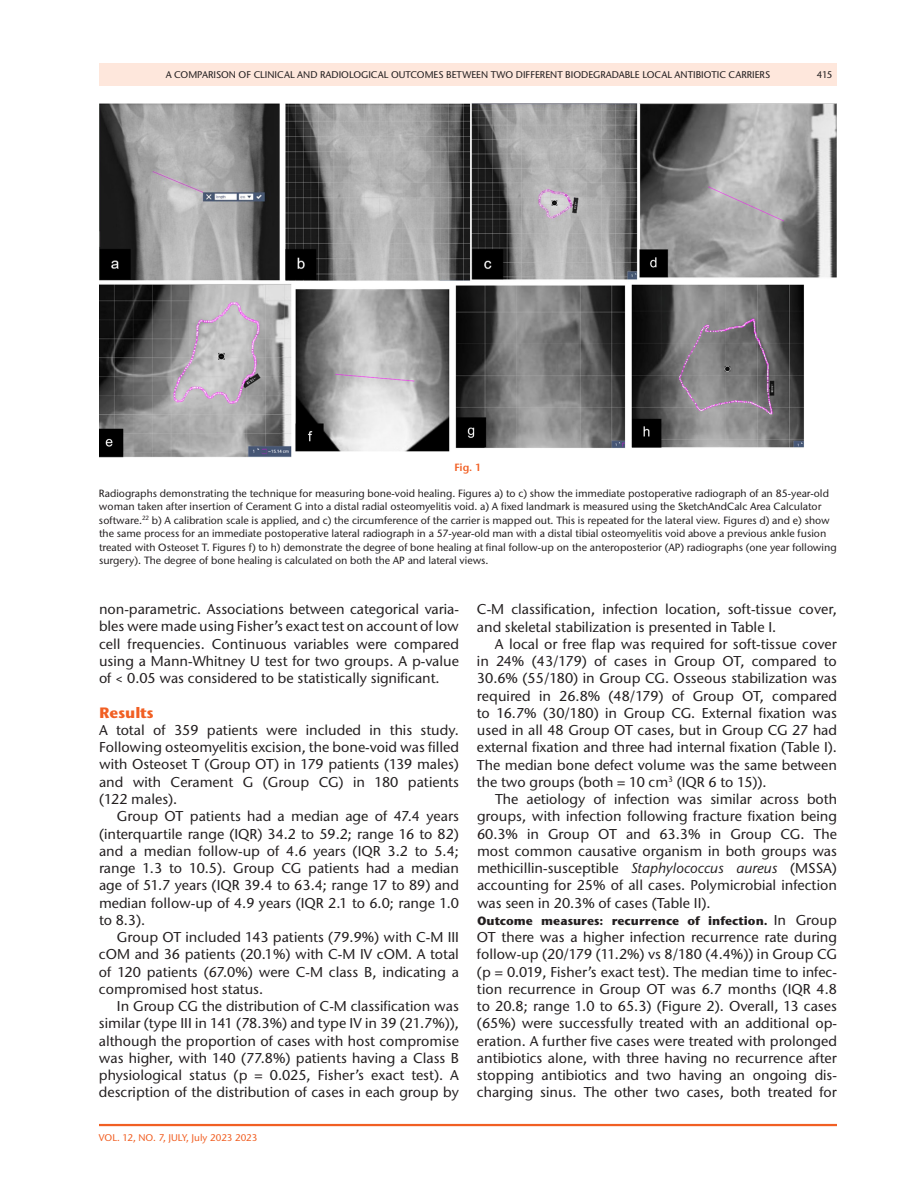
<style>
.page{position:relative;width:918px;height:1188px;background:#fff}
.page>*{position:absolute;margin:0;border:0;box-sizing:border-box;transform-origin:0 0}
.t1{font:700 15px "Stone Sans ITC Pro";color:#f15f23}
.t2{font:500 14.25px/17.2px "Stone Sans ITC Pro";color:#231f20;text-align:justify}
.t3{font:700 12px "Stone Sans ITC Pro";color:#231f20}
.t4{font:500 10.5px/13.5px "Stone Sans ITC Pro";color:#231f20}
.t5{font:600 10.5px "Stone Sans ITC Pro";color:#f15f23}
.t6{font:500 9.75px "Stone Sans ITC Pro";color:#231f20}
.t7{font:500 9.75px "Stone Sans ITC Pro";color:#f15f23}
.s1{font-style:italic}
.s2{font-weight:500;font-size:14.25px}
</style>
<div class="page">
<hr style="left:99px;top:1124px;width:738px;height:2px;background:#f15f23">
<div style="left:99px;top:63px;width:738px;height:23px;background:#fee7dc"></div>
<img style="left:99px;top:104px;width:738px;height:354px">
<p class="t6" style="left:166px;top:68px;width:606px">A COMPARISON OF CLINICAL AND RADIOLOGICAL OUTCOMES BETWEEN TWO DIFFERENT BIODEGRADABLE LOCAL ANTIBIOTIC CARRIERS</p>
<p class="t6" style="left:817px;top:68px;width:17px">415</p>
<p class="t5" style="left:454px;top:461px;width:29px">Fig. 1</p>
<p class="t4" style="left:99px;top:486px;width:739px">Radiographs demonstrating the technique for measuring bone-void healing. Figures a) to c) show the immediate postoperative radiograph of an 85-year-old woman taken after insertion of Cerament G into a distal radial osteomyelitis void. a) A fixed landmark is measured using the SketchAndCalc Area Calculator software.<sup>22</sup> b) A calibration scale is applied, and c) the circumference of the carrier is mapped out. This is repeated for the lateral view. Figures d) and e) show the same process for an immediate postoperative lateral radiograph in a 57-year-old man with a distal tibial osteomyelitis void above a previous ankle fusion treated with Osteoset T. Figures f) to h) demonstrate the degree of bone healing at final follow-up on the anteroposterior (AP) radiographs (one year following surgery). The degree of bone healing is calculated on both the AP and lateral views.</p>
<p class="t2" style="left:99px;top:601px;width:362px">non-parametric. Associations between categorical varia&shy;bles were made using Fisher’s exact test on account of low cell frequencies. Continuous variables were compared using a Mann-Whitney U test for two groups. A p-value of &lt; 0.05 was considered to be statistically significant.</p>
<p class="t1" style="left:99px;top:703px;width:56px">Results</p>
<p class="t2" style="left:99px;top:721px;width:362px">A total of 359 patients were included in this study.<br>Following osteomyelitis excision, the bone-void was filled with Osteoset T (Group OT) in 179 patients (139 males) and with Cerament G (Group CG) in 180 patients (122 males).</p>
<p class="t2" style="left:99px;top:808px;width:362px;text-indent:18px">Group OT patients had a median age of 47.4 years (interquartile range (IQR) 34.2 to 59.2; range 16 to 82) and a median follow-up of 4.6 years (IQR 3.2 to 5.4; range 1.3 to 10.5). Group CG patients had a median age of 51.7 years (IQR 39.4 to 63.4; range 17 to 89) and median follow-up of 4.9 years (IQR 2.1 to 6.0; range 1.0 to 8.3).</p>
<p class="t2" style="left:99px;top:928px;width:362px;text-indent:18px">Group OT included 143 patients (79.9%) with C-M III cOM and 36 patients (20.1%) with C-M IV cOM. A total of 120 patients (67.0%) were C-M class B, indicating a compromised host status.</p>
<p class="t2" style="left:99px;top:997px;width:362px;text-indent:18px">In Group CG the distribution of C-M classification was similar (type III in 141 (78.3%) and type IV in 39 (21.7%)), although the proportion of cases with host compromise was higher, with 140 (77.8%) patients having a Class B physiological status (p = 0.025, Fisher’s exact test). A description of the distribution of cases in each group by</p>
<p class="t2" style="left:477px;top:601px;width:361px">C-M classification, infection location, soft-tissue cover, and skeletal stabilization is presented in Table I.</p>
<p class="t2" style="left:477px;top:635px;width:362px;text-indent:18px">A local or free flap was required for soft-tissue cover in 24% (43/179) of cases in Group OT, compared to 30.6% (55/180) in Group CG. Osseous stabilization was required in 26.8% (48/179) of Group OT, compared to 16.7% (30/180) in Group CG. External fixation was used in all 48 Group OT cases, but in Group CG 27 had external fixation and three had internal fixation (Table I).<br>The median bone defect volume was the same between the two groups (both = 10 cm<sup>3</sup> (IQR 6 to 15)).</p>
<p class="t2" style="left:477px;top:790px;width:362px;text-indent:18px">The aetiology of infection was similar across both groups, with infection following fracture fixation being 60.3% in Group OT and 63.3% in Group CG. The most common causative organism in both groups was methicillin-susceptible <span class="s1">Staphylococcus aureus</span> (MSSA) accounting for 25% of all cases. Polymicrobial infection was seen in 20.3% of cases (Table II).</p>
<p class="t3" style="left:477px;top:913px;width:361px">Outcome measures: recurrence of infection. <span class="s2">In Group</span></p>
<p class="t2" style="left:477px;top:928px;width:362px">OT there was a higher infection recurrence rate during follow-up (20/179 (11.2%) vs 8/180 (4.4%)) in Group CG (p = 0.019, Fisher’s exact test). The median time to infec&shy;tion recurrence in Group OT was 6.7 months (IQR 4.8 to 20.8; range 1.0 to 65.3) (Figure 2). Overall, 13 cases (65%) were successfully treated with an additional op&shy;eration. A further five cases were treated with prolonged antibiotics alone, with three having no recurrence after stopping antibiotics and two having an ongoing dis&shy;charging sinus. The other two cases, both treated for</p>
<p class="t7" style="left:99px;top:1132px;width:160px">VOL. 12, NO. 7, JULY, July 2023 2023</p>
</div>
